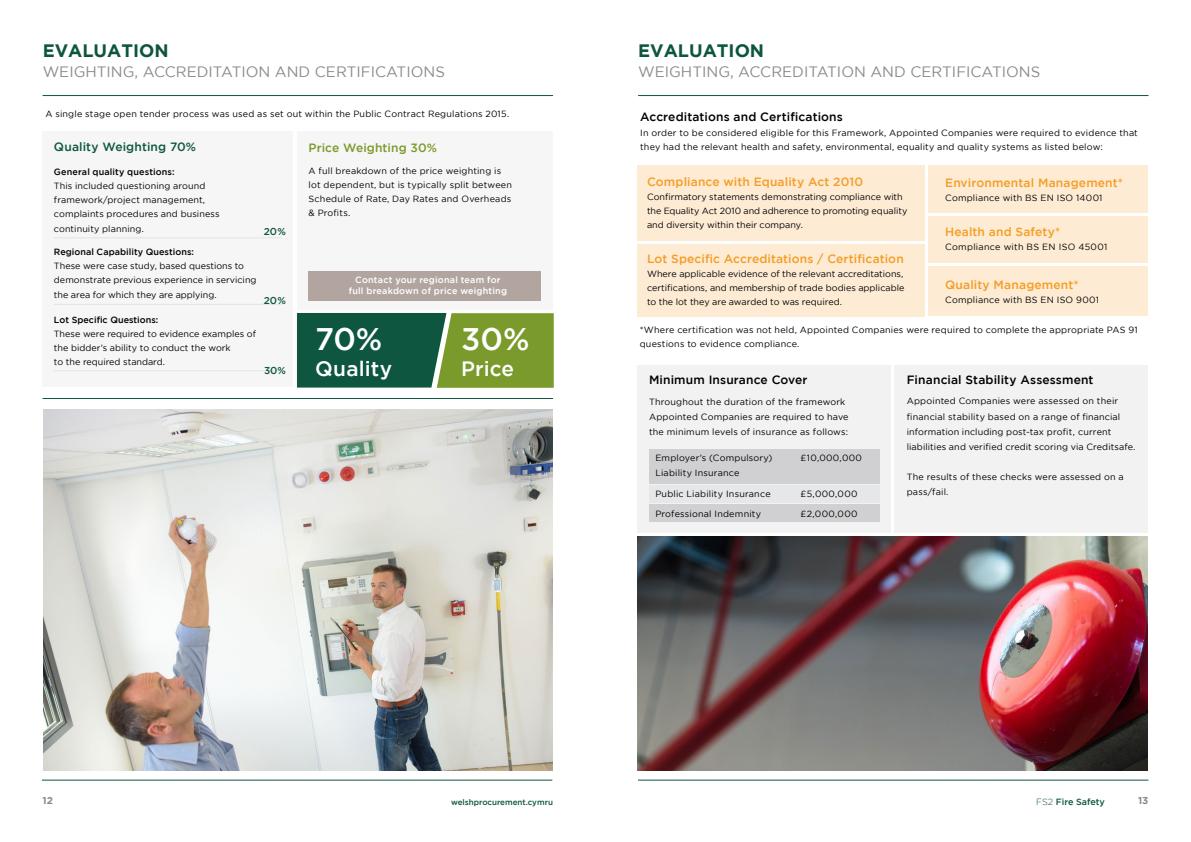
<style>
.page{position:relative;width:1191px;height:842px;background:#fff}
.page>*{position:absolute;margin:0;border:0;box-sizing:border-box;transform-origin:0 0}
.t1{font:500 31.2px "Gotham";color:#fff}
.t2{font:500 20.8px "Gotham";letter-spacing:.005em;color:#fff}
.t3{font:700 18px "Gotham";color:#0e5540}
.t4{font:15px "Gotham";color:#8b8a8e}
.t5{font:500 12px "Gotham";letter-spacing:.01em;color:#f59d25}
.t6{font:500 12px "Gotham";letter-spacing:.01em;color:#000}
.t7{font:500 12px "Gotham";letter-spacing:.01em;color:#0e5640}
.t8{font:500 12px "Gotham";letter-spacing:.005em;color:#7a9a2b}
.t9{font:500 12px "Gotham";letter-spacing:.01em;color:#f59e24}
.t10{font:500 10px "Gotham";color:#0e5640}
.t11{font:700 10px "Gotham";color:#8b8a8e}
.t12{font:9px/15px "Gotham";letter-spacing:.02em;color:#000}
.t13{font:9px/14px "Gotham";letter-spacing:.005em;color:#020203}
.t14{font:9px/14px "Gotham";letter-spacing:.02em;color:#020304}
.t15{font:500 9px "Gotham";letter-spacing:.005em;color:#020203}
.t16{font:500 9px/11px "Gotham";letter-spacing:.025em;color:#fff;text-align:center}
.t17{font:9px "Gotham";letter-spacing:.03em;color:#020203}
.t18{font:500 9px "Gotham";color:#0e5540}
.t19{font:500 8px "Gotham";color:#0e5540}
.s1{font-weight:300}
</style>
<div class="page">
<hr style="left:638px;top:780px;width:510px;height:1px;background:#0e5540">
<hr style="left:42px;top:780px;width:510px;height:1px;background:#0e5540">
<hr style="left:638px;top:95px;width:510px;height:1px;background:#0e5540">
<hr style="left:43px;top:95px;width:510px;height:1px;background:#0e5540">
<svg style="left:297px;top:313px;width:257px;height:75px;background:#42773c"></svg>
<hr style="left:43px;top:398px;width:510px;height:1px;background:#0e5540">
<div style="left:43px;top:131px;width:250px;height:256px;background:#f6f6f6"></div>
<hr style="left:54px;top:238px;width:227px;height:1px;background:#e3e3e3">
<hr style="left:54px;top:304px;width:227px;height:1px;background:#e3e3e3">
<hr style="left:54px;top:371px;width:227px;height:1px;background:#e3e3e3">
<div style="left:297px;top:132px;width:256px;height:178px;background:#f6f6f6"></div>
<img style="left:43px;top:410px;width:509px;height:360px">
<div style="left:308px;top:271px;width:233px;height:29px;background:#b2a5a0"></div>
<div style="left:894px;top:365px;width:253px;height:167px;background:#f2f2f3"></div>
<div style="left:637px;top:365px;width:254px;height:167px;background:#f2f2f3"></div>
<div style="left:649px;top:450px;width:230px;height:34px;background:#d0d0d3"></div>
<div style="left:649px;top:485px;width:230px;height:18px;background:#e6e7e8"></div>
<div style="left:649px;top:504px;width:230px;height:18px;background:#d0d0d3"></div>
<div style="left:928px;top:165px;width:219px;height:48px;background:#fdebd4"></div>
<div style="left:928px;top:216px;width:219px;height:47px;background:#fdebd4"></div>
<div style="left:928px;top:267px;width:219px;height:49px;background:#fdebd4"></div>
<div style="left:637px;top:244px;width:287px;height:72px;background:#fdebd4"></div>
<div style="left:637px;top:165px;width:287px;height:76px;background:#fdebd4"></div>
<img style="left:638px;top:536px;width:509px;height:234px">
<h3 class="t3" style="left:43px;top:40px;width:127px">EVALUATION</h3>
<h3 class="t4" style="left:43px;top:64px;width:404px">WEIGHTING, ACCREDITATION AND CERTIFICATIONS</h3>
<p class="t12" style="left:45px;top:107px;width:465px">A single stage open tender process was used as set out within the Public Contract Regulations 2015.</p>
<h3 class="t7" style="left:54px;top:140px;width:144px">Quality Weighting 70%</h3>
<p class="t15" style="left:54px;top:167px;width:122px">General quality questions:</p>
<p class="t13" style="left:54px;top:179px;width:167px">This included questioning around framework/project management, complaints procedures and business</p>
<p class="t13" style="left:54px;top:222px;width:91px">continuity planning.</p>
<p class="t15" style="left:54px;top:247px;width:142px">Regional Capability Questions:</p>
<p class="t13" style="left:54px;top:259px;width:204px">These were case study, based questions to demonstrate previous experience in servicing</p>
<p class="t13" style="left:54px;top:288px;width:164px">the area for which they are applying.</p>
<p class="t15" style="left:54px;top:315px;width:106px">Lot Specific Questions:</p>
<p class="t13" style="left:54px;top:327px;width:203px">These were required to evidence examples of the bidder’s ability to conduct the work<br>to the required standard.</p>
<h3 class="t8" style="left:308px;top:141px;width:130px">Price Weighting 30%</h3>
<p class="t14" style="left:308px;top:164px;width:205px">A full breakdown of the price weighting is lot dependent, but is typically split between Schedule of Rate, Day Rates and Overheads &amp; Profits.</p>
<p class="t10" style="left:264px;top:226px;width:24px">20%</p>
<p class="t16" style="left:349px;top:274px;width:160px">Contact your regional team for full breakdown of price weighting</p>
<p class="t10" style="left:264px;top:295px;width:24px">20%</p>
<h1 class="t1" style="left:315px;top:321px;width:69px">70%</h1>
<h2 class="t2" style="left:315px;top:357px;width:79px">Quality</h2>
<h1 class="t1" style="left:461px;top:322px;width:70px">30%</h1>
<h2 class="t2" style="left:461px;top:357px;width:54px">Price</h2>
<p class="t10" style="left:264px;top:365px;width:23px">30%</p>
<h3 class="t3" style="left:638px;top:40px;width:127px">EVALUATION</h3>
<h3 class="t4" style="left:638px;top:64px;width:404px">WEIGHTING, ACCREDITATION AND CERTIFICATIONS</h3>
<h3 class="t6" style="left:640px;top:110px;width:204px">Accreditations and Certifications</h3>
<p class="t12" style="left:640px;top:125px;width:499px;line-height:14px">In order to be considered eligible for this Framework, Appointed Companies were required to evidence that they had the relevant health and safety, environmental, equality and quality systems as listed below:</p>
<h3 class="t5" style="left:647px;top:174px;width:217px">Compliance with Equality Act 2010</h3>
<p class="t13" style="left:647px;top:189px;width:262px">Confirmatory statements demonstrating compliance with the Equality Act 2010 and adherence to promoting equality and diversity within their company.</p>
<h3 class="t5" style="left:647px;top:252px;width:258px">Lot Specific Accreditations / Certification</h3>
<p class="t13" style="left:647px;top:267px;width:259px;text-align:justify">Where applicable evidence of the relevant accreditations, certifications, and membership of trade bodies applicable to the lot they are awarded to was required.</p>
<h3 class="t5" style="left:945px;top:176px;width:179px">Environmental Management*</h3>
<p class="t13" style="left:945px;top:191px;width:159px">Compliance with BS EN ISO 14001</p>
<h3 class="t9" style="left:945px;top:225px;width:117px">Health and Safety*</h3>
<p class="t17" style="left:945px;top:242px;width:164px">Compliance with BS EN ISO 45001</p>
<h3 class="t5" style="left:945px;top:278px;width:135px">Quality Management*</h3>
<p class="t13" style="left:945px;top:292px;width:155px">Compliance with BS EN ISO 9001</p>
<p class="t12" style="left:640px;top:322px;width:499px;line-height:14px">*Where certification was not held, Appointed Companies were required to complete the appropriate PAS 91 questions to evidence compliance.</p>
<h3 class="t6" style="left:649px;top:373px;width:160px">Minimum Insurance Cover</h3>
<p class="t12" style="left:649px;top:394px;width:201px">Throughout the duration of the framework<br>Appointed Companies are required to have the minimum levels of insurance as follows:</p>
<p class="t12" style="left:655px;top:450px;width:119px">Employer’s (Compulsory)<br>Liability Insurance</p>
<p class="t12" style="left:655px;top:486px;width:117px">Public Liability Insurance</p>
<p class="t12" style="left:655px;top:506px;width:107px">Professional Indemnity</p>
<p class="t12" style="left:800px;top:450px;width:63px">£10,000,000</p>
<p class="t12" style="left:800px;top:486px;width:58px">£5,000,000</p>
<p class="t12" style="left:800px;top:506px;width:58px">£2,000,000</p>
<h3 class="t6" style="left:906px;top:373px;width:188px">Financial Stability Assessment</h3>
<p class="t12" style="left:906px;top:394px;width:230px">Appointed Companies were assessed on their financial stability based on a range of financial information including post-tax profit, current liabilities and verified credit scoring via Creditsafe.</p>
<p class="t12" style="left:906px;top:469px;width:218px">The results of these checks were assessed on a pass/fail.</p>
<p class="t11" style="left:43px;top:795px;width:12px">12</p>
<p class="t19" style="left:451px;top:797px;width:103px">welshprocurement.cymru</p>
<p class="t18" style="left:1036px;top:796px;width:70px"><span class="s1">FS2</span> Fire Safety</p>
<p class="t11" style="left:1138px;top:795px;width:12px">13</p>
</div>
